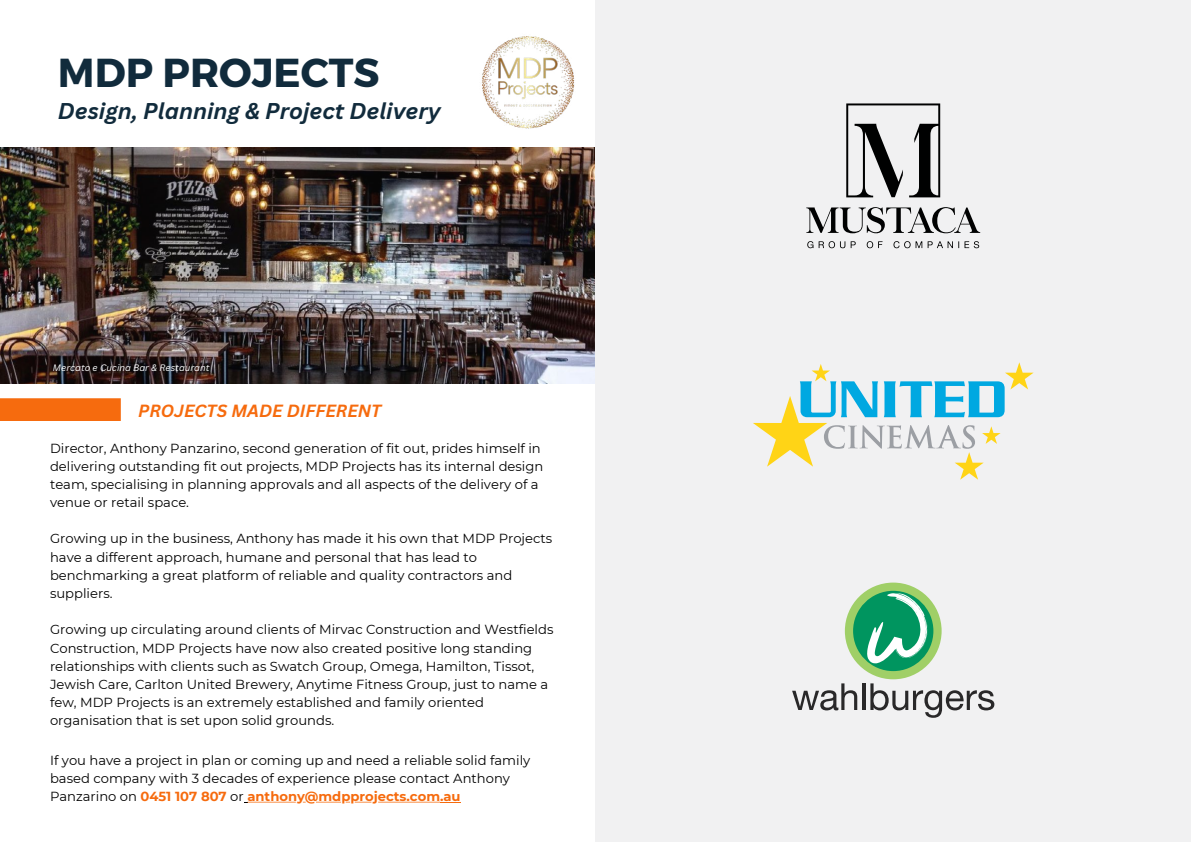
<style>
.page{position:relative;width:1191px;height:842px;background:#fff}
.page>*{position:absolute;margin:0;border:0;box-sizing:border-box;transform-origin:0 0}
.t1{font:700 40.4px "Montserrat";color:#112b3c}
.t2{font:italic 700 22.2px "Canva Sans";color:#112b3c}
.t3{font:italic 700 17.2px "Canva Sans";color:#f66b0e}
.t4{font:13.1px/18.2px "Montserrat";color:#000}
.t5{font:italic 9.1px "Canva Sans";color:#fff}
.s1{font-weight:700;color:#f66b0e}
</style>
<div class="page">
<img style="left:0;top:148px;width:595px;height:235px">
<div style="left:0;top:398px;width:121px;height:23px;background:#f66b0e"></div>
<hr style="left:378px;top:802px;width:62px;height:1px;background:#f66b0e">
<svg style="left:316px;top:802px;width:55px;height:1px"></svg>
<hr style="left:247px;top:802px;width:49px;height:1px;background:#f66b0e">
<svg style="left:440px;top:802px;width:21px;height:1px"></svg>
<img style="left:482px;top:36px;width:93px;height:93px">
<div style="left:595px;top:0;width:596px;height:842px;background:#f1f1f2"></div>
<svg style="left:806px;top:207px;width:174px;height:26px"></svg>
<svg style="left:846px;top:103px;width:94px;height:94px"></svg>
<svg style="left:807px;top:241px;width:48px;height:7px"></svg>
<svg style="left:866px;top:241px;width:16px;height:7px"></svg>
<svg style="left:893px;top:241px;width:86px;height:7px"></svg>
<svg style="left:792px;top:583px;width:202px;height:135px"></svg>
<svg style="left:753px;top:362px;width:280px;height:118px"></svg>
<h1 class="t1" style="left:58px;top:48px;width:323px">MDP PROJECTS</h1>
<h2 class="t2" style="left:58px;top:97px;width:384px">Design, Planning &amp; Project Delivery</h2>
<p class="t5" style="left:53px;top:363px;width:158px">Mercato e Cucina Bar &amp; Restaurant</p>
<h3 class="t3" style="left:138px;top:401px;width:245px">PROJECTS MADE DIFFERENT</h3>
<p class="t4" style="left:50px;top:438px;width:495px">Director, Anthony Panzarino, second generation of fit out, prides himself in delivering outstanding fit out projects, MDP Projects has its internal design team, specialising in planning approvals and all aspects of the delivery of a venue or retail space.</p>
<p class="t4" style="left:50px;top:529px;width:504px">Growing up in the business, Anthony has made it his own that MDP Projects have a different approach, humane and personal that has lead to benchmarking a great platform of reliable and quality contractors and suppliers.</p>
<p class="t4" style="left:50px;top:620px;width:505px">Growing up circulating around clients of Mirvac Construction and Westfields Construction, MDP Projects have now also created positive long standing relationships with clients such as Swatch Group, Omega, Hamilton, Tissot, Jewish Care, Carlton United Brewery, Anytime Fitness Group, just to name a few, MDP Projects is an extremely established and family oriented organisation that is set upon solid grounds.</p>
<p class="t4" style="left:50px;top:750px;width:482px">If you have a project in plan or coming up and need a reliable solid family based company with 3 decades of experience please contact Anthony<br>Panzarino on <span class="s1">0451 107 807</span> or <span class="s1">anthony@mdpprojects.com.au</span></p>
</div>
